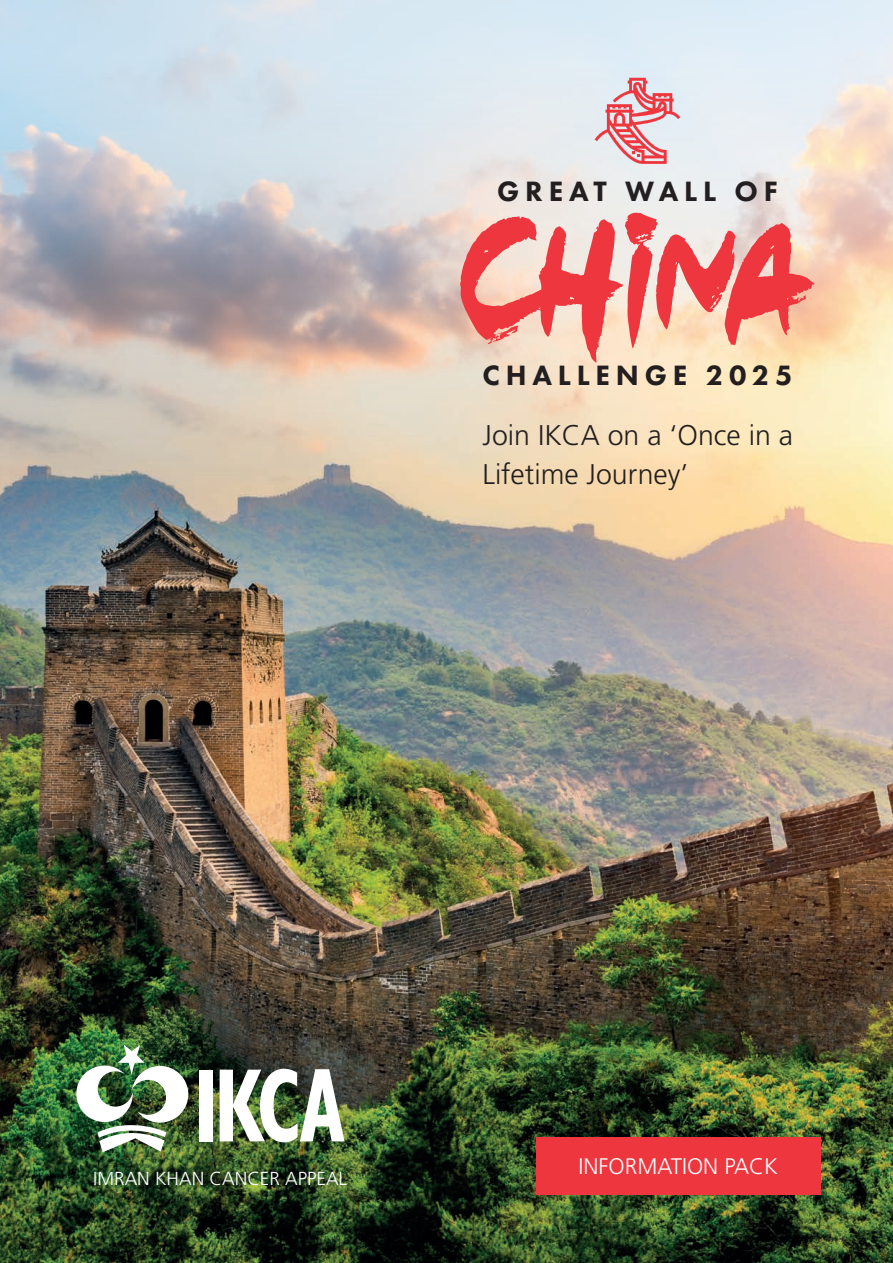
<style>
.page{position:relative;width:893px;height:1263px;background:#fff}
.page>*{position:absolute;margin:0;border:0;box-sizing:border-box;transform-origin:0 0}
.t1{font:800 29.1px "Futura PT";letter-spacing:.2em;color:#231f20}
.t2{font:300 28.5px/39px "Frutiger LT Pro";color:#231f20}
.t3{font:300 22.5px "Frutiger LT Pro";color:#fff}
.t4{font:300 18.9px "Frutiger LT Pro";color:#fff}
</style>
<div class="page">
<img style="left:0;top:647px;width:893px;height:616px">
<div style="left:536px;top:1137px;width:285px;height:58px;background:#ee363e"></div>
<img style="left:0;top:0;width:893px;height:647px">
<svg style="left:460px;top:212px;width:355px;height:151px"></svg>
<svg style="left:595px;top:78px;width:85px;height:86px"></svg>
<img style="left:76px;top:1044px;width:112px;height:108px">
<div style="left:199px;top:1069px;width:14px;height:72px;background:#fff"></div>
<img style="left:220px;top:1069px;width:124px;height:73px">
<p class="t1" style="left:497px;top:173px;width:282px">GREAT WALL OF</p>
<p class="t1" style="left:482px;top:357px;width:312px">CHALLENGE 2025</p>
<p class="t2" style="left:483px;top:416px;width:312px">Join IKCA on a ‘Once in a<br>Lifetime Journey’</p>
<p class="t4" style="left:93px;top:1168px;width:255px">IMRAN KHAN CANCER APPEAL</p>
<p class="t3" style="left:579px;top:1153px;width:201px">INFORMATION PACK</p>
</div>
